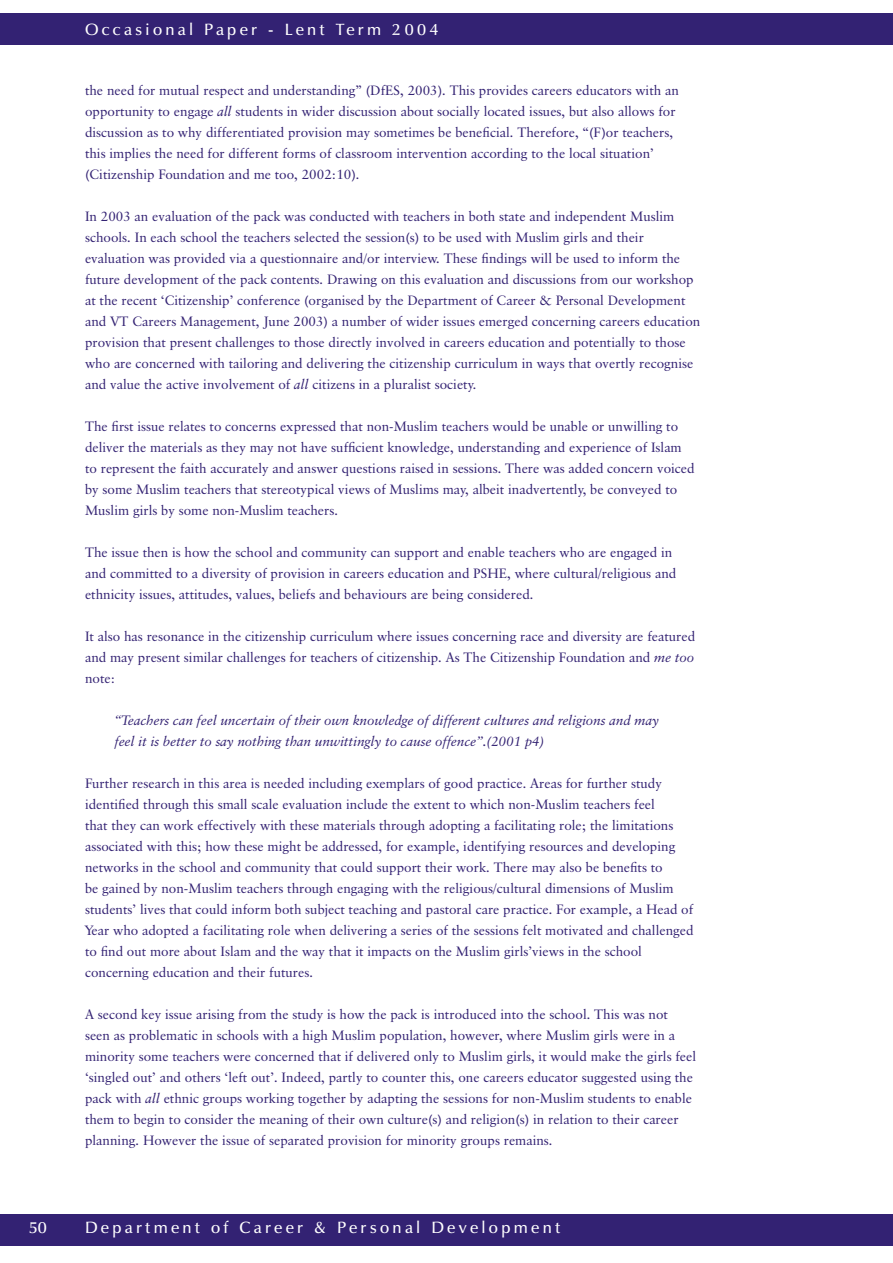
<style>
.page{position:relative;width:893px;height:1263px;background:#fff}
.page>*{position:absolute;margin:0;border:0;box-sizing:border-box;transform-origin:0 0}
.t1{font:600 16.5px "Zapf Humanist 601 BT";letter-spacing:.2em;color:#fff}
.t2{font:13.5px/21px "Classical Garamond BT";color:#332273}
.t3{font:italic 13.5px/21px "Classical Garamond BT";color:#332273}
.s1{font-style:italic}
</style>
<div class="page">
<div style="left:0;top:1214px;width:893px;height:32px;background:#332273"></div>
<div style="left:0;top:13px;width:893px;height:32px;background:#332273"></div>
<p class="t1" style="left:85px;top:19px;width:355px">Occasional Paper - Lent Term 2004</p>
<p class="t2" style="left:85px;top:80px;width:595px">the need for mutual respect and understanding” (DfES, 2003). This provides careers educators with an opportunity to engage <span class="s1">all</span> students in wider discussion about socially located issues, but also allows for discussion as to why differentiated provision may sometimes be beneficial. Therefore, “(F)or teachers, this implies the need for different forms of classroom intervention according to the local situation’ (Citizenship Foundation and me too, 2002:10).</p>
<p class="t2" style="left:85px;top:206px;width:617px">In 2003 an evaluation of the pack was conducted with teachers in both state and independent Muslim schools. In each school the teachers selected the session(s) to be used with Muslim girls and their evaluation was provided via a questionnaire and/or interview. These findings will be used to inform the future development of the pack contents. Drawing on this evaluation and discussions from our workshop at the recent ‘Citizenship’ conference (organised by the Department of Career &amp; Personal Development and VT Careers Management, June 2003) a number of wider issues emerged concerning careers education provision that present challenges to those directly involved in careers education and potentially to those who are concerned with tailoring and delivering the citizenship curriculum in ways that overtly recognise and value the active involvement of <span class="s1">all</span> citizens in a pluralist society.</p>
<p class="t2" style="left:85px;top:416px;width:611px">The first issue relates to concerns expressed that non-Muslim teachers would be unable or unwilling to deliver the materials as they may not have sufficient knowledge, understanding and experience of Islam to represent the faith accurately and answer questions raised in sessions. There was added concern voiced by some Muslim teachers that stereotypical views of Muslims may, albeit inadvertently, be conveyed to Muslim girls by some non-Muslim teachers.</p>
<p class="t2" style="left:85px;top:542px;width:593px">The issue then is how the school and community can support and enable teachers who are engaged in and committed to a diversity of provision in careers education and PSHE, where cultural/religious and ethnicity issues, attitudes, values, beliefs and behaviours are being considered.</p>
<p class="t2" style="left:85px;top:626px;width:612px;text-align:justify">It also has resonance in the citizenship curriculum where issues concerning race and diversity are featured and may present similar challenges for teachers of citizenship. As The Citizenship Foundation and <span class="s1">me too </span>note:</p>
<p class="t3" style="left:115px;top:710px;width:546px">“Teachers can feel uncertain of their own knowledge of different cultures and religions and may feel it is better to say nothing than unwittingly to cause offence”.(2001 p4)</p>
<p class="t2" style="left:85px;top:773px;width:610px">Further research in this area is needed including exemplars of good practice. Areas for further study identified through this small scale evaluation include the extent to which non-Muslim teachers feel<br>that they can work effectively with these materials through adopting a facilitating role; the limitations associated with this; how these might be addressed, for example, identifying resources and developing networks in the school and community that could support their work. There may also be benefits to<br>be gained by non-Muslim teachers through engaging with the religious/cultural dimensions of Muslim students’ lives that could inform both subject teaching and pastoral care practice. For example, a Head of Year who adopted a facilitating role when delivering a series of the sessions felt motivated and challenged to find out more about Islam and the way that it impacts on the Muslim girls’views in the school concerning education and their futures.</p>
<p class="t2" style="left:85px;top:1004px;width:613px">A second key issue arising from the study is how the pack is introduced into the school. This was not seen as problematic in schools with a high Muslim population, however, where Muslim girls were in a minority some teachers were concerned that if delivered only to Muslim girls, it would make the girls feel ‘singled out’ and others ‘left out’. Indeed, partly to counter this, one careers educator suggested using the pack with <span class="s1">all</span> ethnic groups working together by adapting the sessions for non-Muslim students to enable them to begin to consider the meaning of their own culture(s) and religion(s) in relation to their career planning. However the issue of separated provision for minority groups remains.</p>
<p class="t1" style="left:29px;top:1217px;width:20px">50</p>
<p class="t1" style="left:85px;top:1217px;width:477px">Department of Career &amp; Personal Development</p>
</div>
